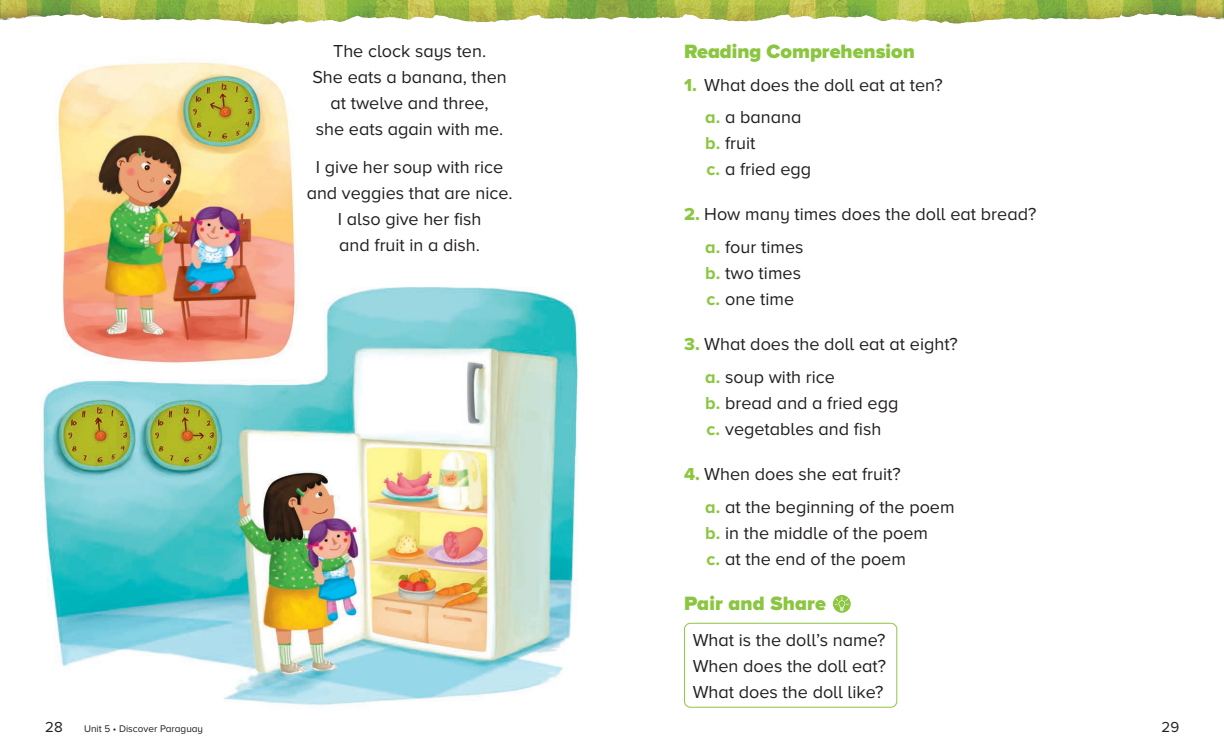
<style>
.page{position:relative;width:1224px;height:756px;background:#fff}
.page>*{position:absolute;margin:0;border:0;box-sizing:border-box;transform-origin:0 0}
.t1{font:900 20px "Proxima Nova A";color:#8bc640}
.t2{font:18px/26px "Proxima Nova A";color:#231f20}
.t3{font:15px "Proxima Nova A";color:#231f20}
.t4{font:10px "Proxima Nova A";color:#231f20}
.s1{font-family:"Proxima Nova A Extrabld";color:#8bc640}
.s2{font-weight:700;color:#8bc640}
</style>
<div class="page">
<img style="left:43px;top:62px;width:535px;height:643px">
<img style="left:0;top:0;width:1224px;height:25px">
<div style="left:684px;top:623px;width:213px;height:84px;border:1px solid #8bc640;border-radius:6px"></div>
<svg style="left:833px;top:595px;width:18px;height:18px"></svg>
<svg style="left:835px;top:597px;width:14px;height:14px"></svg>
<p class="t2" style="left:312px;top:37px;width:196px;text-align:center">The clock says ten.<br>She eats a banana, then at twelve and three,<br>she eats again with me.</p>
<p class="t2" style="left:307px;top:153px;width:207px;text-align:center">I give her soup with rice and veggies that are nice.<br>I also give her fish<br>and fruit in a dish.</p>
<p class="t1" style="left:684px;top:37px;width:232px">Reading Comprehension</p>
<p class="t2" style="left:705px;top:68px;width:239px;line-height:32.5px;text-indent:-21px"><span class="s1">1.</span> What does the doll eat at ten? <span class="s2">a.</span> a banana</p>
<p class="t2" style="left:705px;top:130px;width:108px"><span class="s2">b.</span> fruit<br><span class="s2">c.</span> a fried egg</p>
<p class="t2" style="left:705px;top:198px;width:333px;line-height:32.5px;text-indent:-21px"><span class="s1">2.</span> How many times does the doll eat bread? <span class="s2">a.</span> four times</p>
<p class="t2" style="left:705px;top:260px;width:97px"><span class="s2">b.</span> two times <span class="s2">c.</span> one time</p>
<p class="t2" style="left:705px;top:328px;width:254px;line-height:32.5px;text-indent:-21px"><span class="s1">3.</span> What does the doll eat at eight? <span class="s2">a.</span> soup with rice</p>
<p class="t2" style="left:705px;top:390px;width:195px"><span class="s2">b.</span> bread and a fried egg <span class="s2">c.</span> vegetables and fish</p>
<p class="t2" style="left:705px;top:458px;width:251px;line-height:32.5px;text-indent:-21px"><span class="s1">4.</span> When does she eat fruit?<br><span class="s2">a.</span> at the beginning of the poem</p>
<p class="t2" style="left:705px;top:520px;width:224px"><span class="s2">b.</span> in the middle of the poem <span class="s2">c.</span> at the end of the poem</p>
<p class="t1" style="left:684px;top:589px;width:143px">Pair and Share</p>
<p class="t2" style="left:693px;top:627px;width:195px;text-align:justify">What is the doll’s name?<br>When does the doll eat?<br>What does the doll like?</p>
<p class="t3" style="left:45px;top:719px;width:19px">28</p>
<p class="t4" style="left:84px;top:723px;width:121px">Unit 5 • Discover Paraguay</p>
<p class="t3" style="left:1162px;top:719px;width:19px">29</p>
</div>
